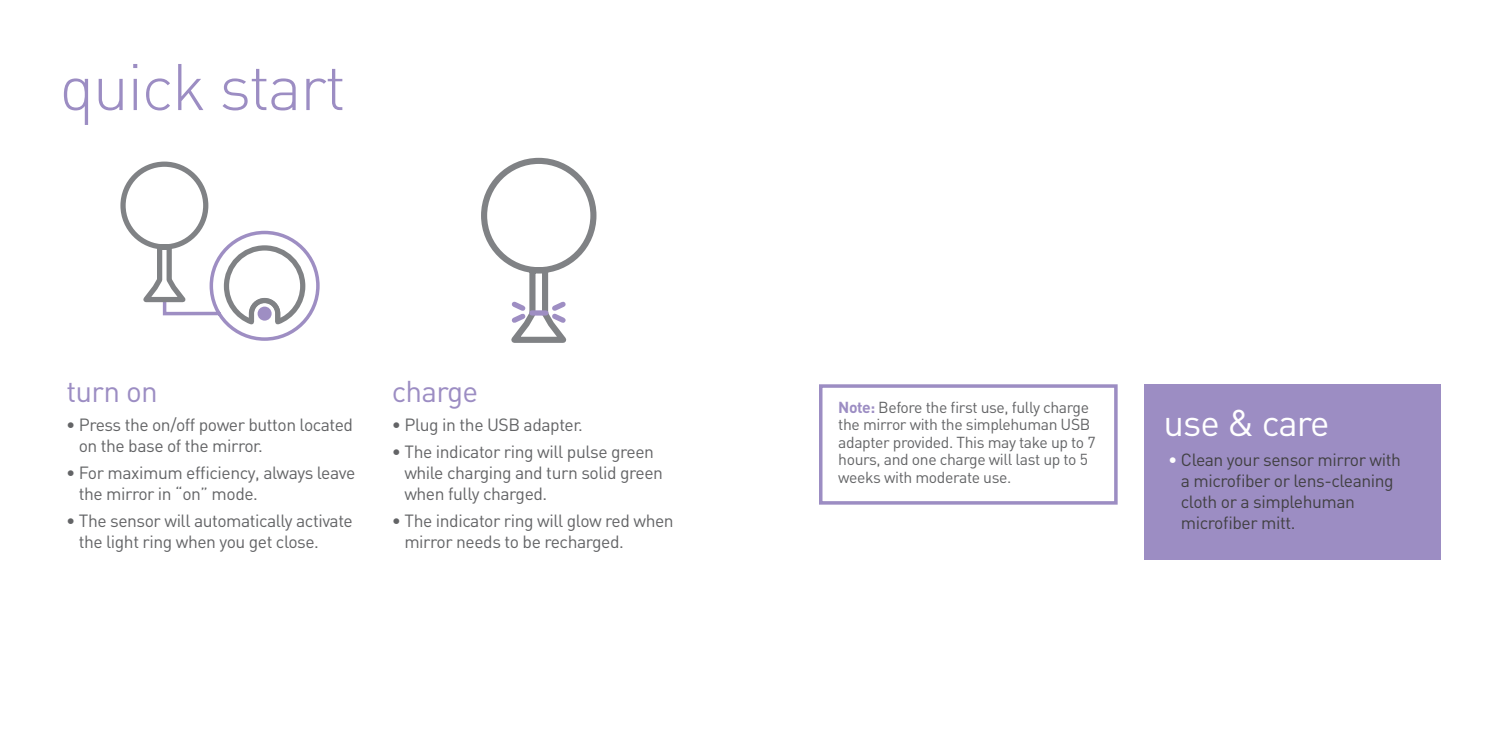
<style>
.page{position:relative;width:1512px;height:756px;background:#fff}
.page>*{position:absolute;margin:0;border:0;box-sizing:border-box;transform-origin:0 0}
.t1{font:300 64.75px "DIN";letter-spacing:-.025em;color:#9c8dc3}
.t2{font:36.75px "DIN";letter-spacing:-.025em;color:#fff}
.t3{font:29.75px "DIN";letter-spacing:-.025em;color:#9c8dc3}
.t4{font:17.5px/21px "DIN";letter-spacing:-.025em;color:#636466}
.t5{font:17.5px/21px "DIN";letter-spacing:-.025em;color:#414042}
.t6{font:15.75px/17.5px "DIN";letter-spacing:-.025em;color:#636466}
.s1{font-weight:700;color:#9c8dc3}
.s2{color:#fff}
</style>
<div class="page">
<div style="left:1144px;top:384px;width:297px;height:176px;background:#9c8dc3"></div>
<div style="left:819px;top:384px;width:299px;height:121px;border:4px solid #9c8dc3"></div>
<svg style="left:481px;top:157px;width:116px;height:186px"></svg>
<svg style="left:120px;top:161px;width:200px;height:180px"></svg>
<h1 class="t1" style="left:59px;top:47px;width:288px">quick start</h1>
<h3 class="t3" style="left:67px;top:373px;width:93px">turn on</h3>
<h3 class="t3" style="left:392px;top:373px;width:88px">charge</h3>
<p class="t4" style="left:392px;top:413px;width:193px">• Plug in the USB adapter.</p>
<p class="t4" style="left:404px;top:441px;width:260px;text-indent:-13px">• The indicator ring will pulse green while charging and turn solid green when fully charged.</p>
<p class="t4" style="left:404px;top:510px;width:271px;text-indent:-13px">• The indicator ring will glow red when mirror needs to be recharged.</p>
<p class="t4" style="left:79px;top:413px;width:276px;text-indent:-13px">• Press the on/off power button located on the base of the mirror.</p>
<p class="t4" style="left:79px;top:462px;width:278px;text-indent:-13px">• For maximum efficiency, always leave the mirror in “on” mode.</p>
<p class="t4" style="left:79px;top:510px;width:276px;text-indent:-13px">• The sensor will automatically activate the light ring when you get close.</p>
<p class="t6" style="left:838px;top:398px;width:259px"><span class="s1">Note:</span> Before the first use, fully charge the mirror with the simplehuman USB adapter provided. This may take up to 7 hours, and one charge will last up to 5 weeks with moderate use.</p>
<h2 class="t2" style="left:1164px;top:399px;width:168px">use &amp; care</h2>
<p class="t5" style="left:1181px;top:449px;width:222px;text-indent:-13px"><span class="s2">•</span> Clean your sensor mirror with a microfiber or lens-cleaning cloth or a simplehuman microfiber mitt.</p>
</div>
